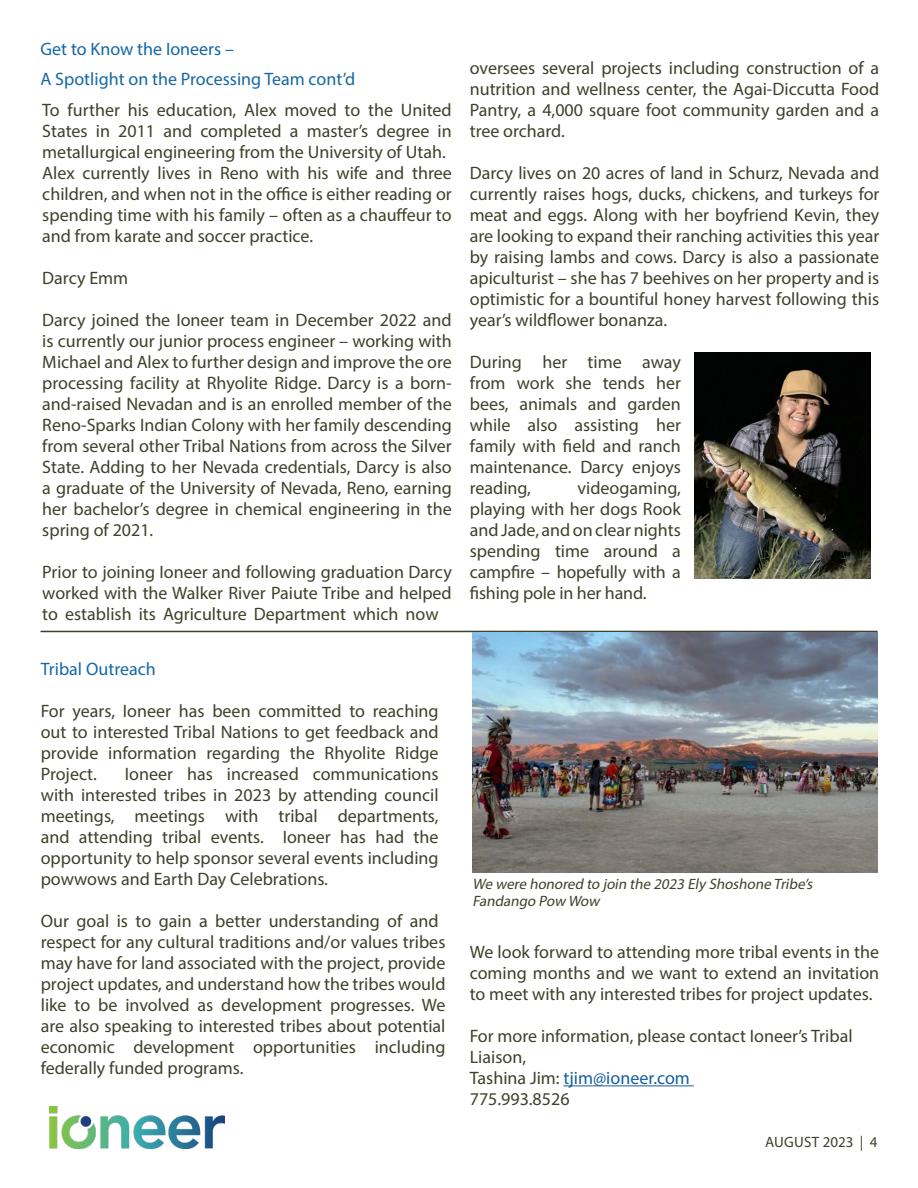
<style>
.page{position:relative;width:918px;height:1188px;background:#fff}
.page>*{position:absolute;margin:0;border:0;box-sizing:border-box;transform-origin:0 0}
.t1{font:18px/21px "Myriad Pro";color:#3e412b;text-align:justify}
.t2{font:18px/30px "Myriad Pro";color:#1468a5}
.t3{font:italic 15px/16.5px "Myriad Pro";color:#3e412b}
.t4{font:15px "Myriad Pro";letter-spacing:.02em;color:#3e412b}
.s1{color:#175d9e}
</style>
<div class="page">
<img style="left:50px;top:1107px;width:175px;height:42px">
<hr style="left:40px;top:631px;width:838px;height:1px;background:#3e412b">
<img style="left:694px;top:353px;width:176px;height:226px">
<hr style="left:563px;top:1085px;width:131px;height:1px;background:#175d9e">
<img style="left:472px;top:633px;width:406px;height:239px">
<p class="t2" style="left:40px;top:33px;width:316px">Get to Know the Ioneers –<br>A Spotlight on the Processing Team cont’d</p>
<p class="t1" style="left:42px;top:99px;width:411px">To further his education, Alex moved to the United States in 2011 and completed a master’s degree in metallurgical engineering from the University of Utah.</p>
<p class="t1" style="left:42px;top:162px;width:411px">Alex currently lives in Reno with his wife and three children, and when not in the office is either reading or spending time with his family – often as a chauffeur to and from karate and soccer practice.</p>
<p class="t1" style="left:42px;top:267px;width:87px">Darcy Emm</p>
<p class="t1" style="left:42px;top:309px;width:411px">Darcy joined the Ioneer team in December 2022 and is currently our junior process engineer – working with Michael and Alex to further design and improve the ore processing facility at Rhyolite Ridge. Darcy is a born&shy;and-raised Nevadan and is an enrolled member of the Reno-Sparks Indian Colony with her family descending from several other Tribal Nations from across the Silver State. Adding to her Nevada credentials, Darcy is also a graduate of the University of Nevada, Reno, earning her bachelor’s degree in chemical engineering in the spring of 2021.</p>
<p class="t1" style="left:42px;top:561px;width:411px">Prior to joining Ioneer and following graduation Darcy worked with the Walker River Paiute Tribe and helped to establish its Agriculture Department which now</p>
<p class="t2" style="left:41px;top:654px;width:117px">Tribal Outreach</p>
<p class="t1" style="left:41px;top:700px;width:399px">For years, Ioneer has been committed to reaching out to interested Tribal Nations to get feedback and provide information regarding the Rhyolite Ridge Project.</p>
<p class="t1" style="left:41px;top:763px;width:399px;text-indent:84px">Ioneer has increased communications with interested tribes in 2023 by attending council meetings, meetings with tribal departments, and attending tribal events. Ioneer has had the opportunity to help sponsor several events including powwows and Earth Day Celebrations.</p>
<p class="t1" style="left:41px;top:910px;width:406px;text-align:left">Our goal is to gain a better understanding of and respect for any cultural traditions and/or values tribes may have for land associated with the project, provide project updates, and understand how the tribes would like to be involved as development progresses. We are also speaking to interested tribes about potential economic development opportunities including federally funded programs.</p>
<p class="t1" style="left:470px;top:57px;width:411px">oversees several projects including construction of a nutrition and wellness center, the Agai-Diccutta Food Pantry, a 4,000 square foot community garden and a tree orchard.</p>
<p class="t1" style="left:470px;top:162px;width:411px">Darcy lives on 20 acres of land in Schurz, Nevada and currently raises hogs, ducks, chickens, and turkeys for meat and eggs. Along with her boyfriend Kevin, they are looking to expand their ranching activities this year by raising lambs and cows. Darcy is also a passionate apiculturist – she has 7 beehives on her property and is optimistic for a bountiful honey harvest following this year’s wildflower bonanza.</p>
<p class="t1" style="left:470px;top:351px;width:213px">During her time away from work she tends her bees, animals and garden while also assisting her family with field and ranch maintenance. Darcy enjoys reading,</p>
<p class="t1" style="left:470px;top:477px;width:213px;text-indent:108px">videogaming, playing with her dogs Rook and Jade, and on clear nights spending time around a campfire – hopefully with a fishing pole in her hand.</p>
<p class="t3" style="left:473px;top:876px;width:345px">We were honored to join the 2023 Ely Shoshone Tribe’s<br>Fandango Pow Wow</p>
<p class="t1" style="left:470px;top:941px;width:411px">We look forward to attending more tribal events in the coming months and we want to extend an invitation to meet with any interested tribes for project updates.</p>
<p class="t1" style="left:470px;top:1025px;width:384px;text-align:left">For more information, please contact Ioneer’s Tribal<br>Liaison,<br>Tashina Jim: <span class="s1">tjim@ioneer.com<br></span>775.993.8526</p>
<p class="t4" style="left:765px;top:1133px;width:114px">AUGUST 2023 | 4</p>
</div>
